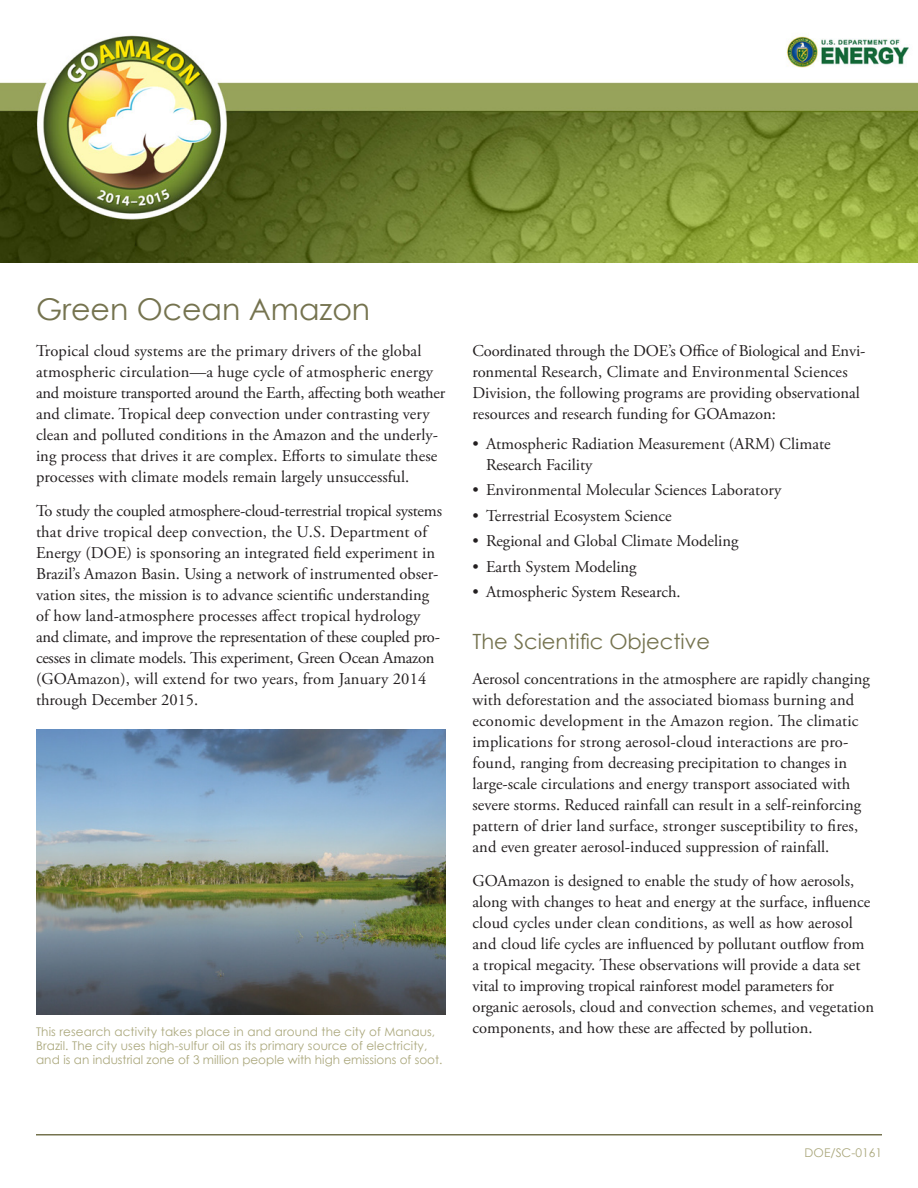
<style>
.page{position:relative;width:918px;height:1188px;background:#fff}
.page>*{position:absolute;margin:0;border:0;box-sizing:border-box;transform-origin:0 0}
.Subhead1{font:30px "Century Gothic";color:#75734f}
.Head_2{font:21px "Century Gothic";color:#75734f}
.Body_Text{font:16.5px/21px "Adobe Garamond Pro";color:#231f20}
.Body_Text_before_bul{font:16.5px/21px "Adobe Garamond Pro";color:#231f20}
.DOE_SC{font:12px/14.4px "Century Gothic";letter-spacing:.01em;color:#aba87d}
</style>
<div class="page">
<hr style="left:36px;top:1134px;width:846px;height:2px;background:#75734f">
<img style="left:0;top:35px;width:918px;height:227px">
<img style="left:36px;top:729px;width:410px;height:286px">
<p class="Subhead1" style="left:36px;top:290px;width:336px">Green Ocean Amazon</p>
<p class="Body_Text" style="left:36px;top:341px;width:411px">Tropical cloud systems are the primary drivers of the global atmospheric circulation—a huge cycle of atmospheric energy and moisture transported around the Earth, affecting both weather and climate. Tropical deep convection under contrasting very clean and polluted conditions in the Amazon and the underly&shy;ing process that drives it are complex. Efforts to simulate these processes with climate models remain largely unsuccessful.</p>
<p class="Body_Text" style="left:36px;top:501px;width:407px">To study the coupled atmosphere-cloud-terrestrial tropical systems that drive tropical deep convection, the U.S. Department of Energy (DOE) is sponsoring an integrated field experiment in Brazil’s Amazon Basin. Using a network of instrumented obser&shy;vation sites, the mission is to advance scientific understanding of how land-atmosphere processes affect tropical hydrology and climate, and improve the representation of these coupled pro&shy;cesses in climate models. This experiment, Green Ocean Amazon (GOAmazon), will extend for two years, from January 2014 through December 2015.</p>
<p class="DOE_SC" style="left:36px;top:1024px;width:408px">This research activity takes place in and around the city of Manaus,<br>Brazil. The city uses high-sulfur oil as its primary source of electricity, and is an industrial zone of 3 million people with high emissions of soot.</p>
<p class="Body_Text_before_bul" style="left:472px;top:341px;width:394px">Coordinated through the DOE’s Office of Biological and Envi&shy;ronmental Research, Climate and Environmental Sciences Division, the following programs are providing observational resources and research funding for GOAmazon:</p>
<p class="Body_Text" style="left:486px;top:434px;width:346px;text-indent:-14px">• Atmospheric Radiation Measurement (ARM) Climate<br>Research Facility</p>
<p class="Body_Text" style="left:472px;top:480px;width:310px">• Environmental Molecular Sciences Laboratory</p>
<p class="Body_Text" style="left:472px;top:506px;width:201px">• Terrestrial Ecosystem Science</p>
<p class="Body_Text" style="left:472px;top:531px;width:268px">• Regional and Global Climate Modeling</p>
<p class="Body_Text" style="left:472px;top:557px;width:166px">• Earth System Modeling</p>
<p class="Body_Text" style="left:472px;top:582px;width:210px">• Atmospheric System Research.</p>
<p class="Head_2" style="left:472px;top:629px;width:239px">The Scientific Objective</p>
<p class="Body_Text" style="left:472px;top:669px;width:399px">Aerosol concentrations in the atmosphere are rapidly changing with deforestation and the associated biomass burning and economic development in the Amazon region. The climatic implications for strong aerosol-cloud interactions are pro&shy;found, ranging from decreasing precipitation to changes in large-scale circulations and energy transport associated with severe storms. Reduced rainfall can result in a self-reinforcing pattern of drier land surface, stronger susceptibility to fires, and even greater aerosol-induced suppression of rainfall.</p>
<p class="Body_Text" style="left:472px;top:871px;width:403px">GOAmazon is designed to enable the study of how aerosols, along with changes to heat and energy at the surface, influence cloud cycles under clean conditions, as well as how aerosol and cloud life cycles are influenced by pollutant outflow from a tropical megacity. These observations will provide a data set vital to improving tropical rainforest model parameters for organic aerosols, cloud and convection schemes, and vegetation components, and how these are affected by pollution.</p>
<p class="DOE_SC" style="left:805px;top:1145px;width:79px">DOE/SC-0161</p>
</div>
